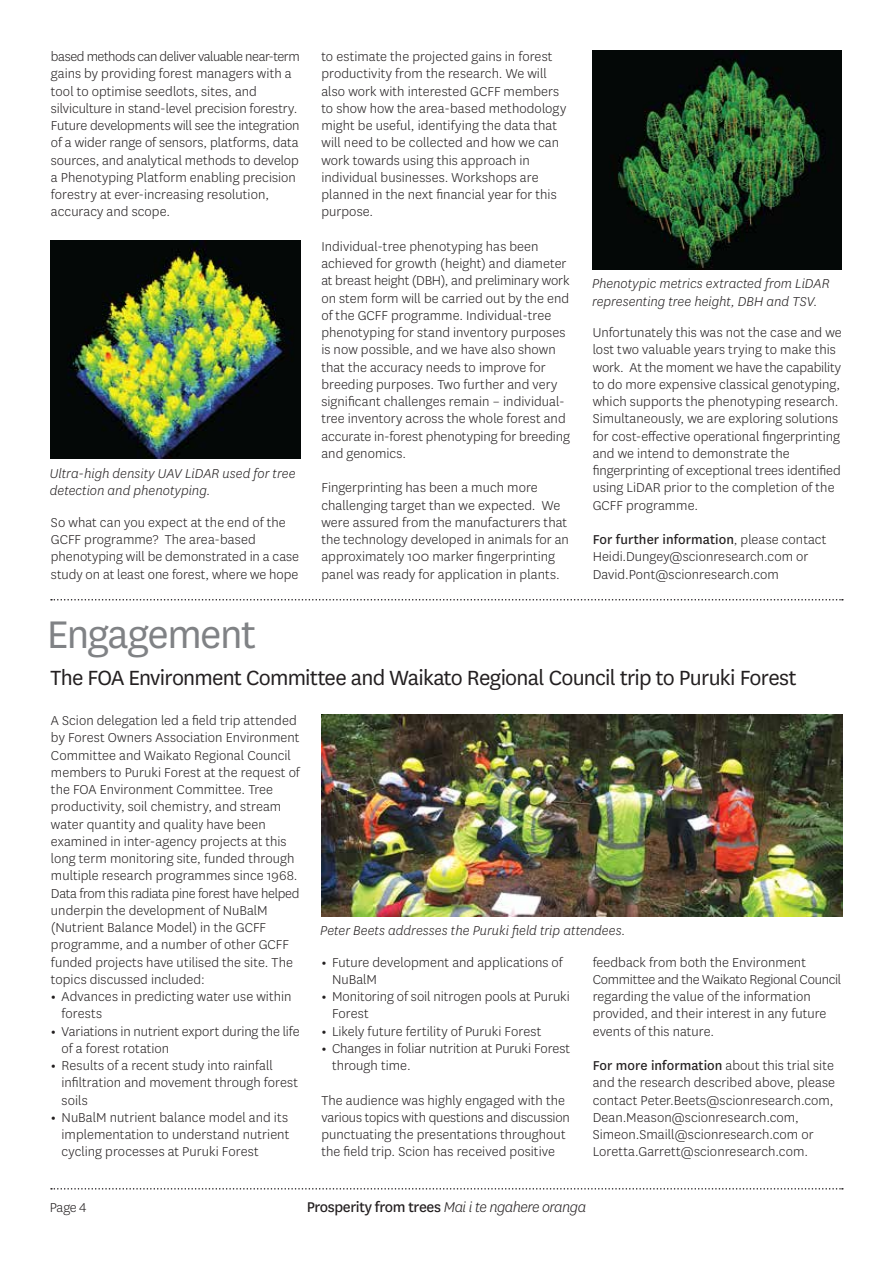
<style>
.page{position:relative;width:893px;height:1263px;background:#fff}
.page>*{position:absolute;margin:0;border:0;box-sizing:border-box;transform-origin:0 0}
.t1{font:45px "National";letter-spacing:-.035em;color:#808285}
.t2{font:24px "National";letter-spacing:-.03em;color:#231f20}
.t3{font:16.5px "National";letter-spacing:-.025em;color:#231f20}
.t4{font:300 15px/17.2px "National";letter-spacing:.005em;color:#231f20}
.t5{font:italic 300 15px/17.2px "National";color:#231f20}
.s1{font-weight:400}
.s2{font-weight:600}
.s3{font-weight:300;font-style:italic}
</style>
<div class="page">
<svg style="left:51px;top:1188px;width:792px;height:1px"></svg>
<svg style="left:51px;top:599px;width:792px;height:1px"></svg>
<img style="left:321px;top:715px;width:521px;height:201px">
<img style="left:51px;top:241px;width:249px;height:218px">
<img style="left:593px;top:51px;width:249px;height:218px">
<p class="t4" style="left:51px;top:47px;width:250px">based methods can deliver valuable near-term gains by providing forest managers with a tool to optimise seedlots, sites, and silviculture in stand-level precision forestry.<br>Future developments will see the integration of a wider range of sensors, platforms, data sources, and analytical methods to develop a Phenotyping Platform enabling precision forestry at ever-increasing resolution, accuracy and scope.</p>
<p class="t5" style="left:50px;top:465px;width:247px">Ultra-high density UAV LiDAR used for tree detection and phenotyping.</p>
<p class="t4" style="left:51px;top:513px;width:250px">So what can you expect at the end of the GCFF programme? The area-based phenotyping will be demonstrated in a case study on at least one forest, where we hope</p>
<h1 class="t1" style="left:47px;top:605px;width:210px">Engagement</h1>
<p class="t4" style="left:321px;top:47px;width:246px">to estimate the projected gains in forest productivity from the research. We will also work with interested GCFF members to show how the area-based methodology might be useful, identifying the data that will need to be collected and how we can work towards using this approach in individual businesses. Workshops are planned in the next financial year for this purpose.</p>
<p class="t4" style="left:321px;top:237px;width:250px">Individual-tree phenotyping has been achieved for growth (height) and diameter at breast height (DBH), and preliminary work on stem form will be carried out by the end of the GCFF programme. Individual-tree phenotyping for stand inventory purposes is now possible, and we have also shown that the accuracy needs to improve for breeding purposes. Two further and very significant challenges remain – individual&shy;tree inventory across the whole forest and accurate in-forest phenotyping for breeding and genomics.</p>
<p class="t4" style="left:321px;top:479px;width:249px">Fingerprinting has been a much more challenging target than we expected. We were assured from the manufacturers that the technology developed in animals for an approximately 100 marker fingerprinting panel was ready for application in plants.</p>
<p class="t5" style="left:592px;top:275px;width:239px">Phenotypic metrics extracted from LiDAR representing tree height, DBH and TSV.</p>
<p class="t4" style="left:593px;top:323px;width:251px">Unfortunately this was not the case and we lost two valuable years trying to make this work. At the moment we have the capability to do more expensive classical genotyping, which supports the phenotyping research.<br>Simultaneously, we are exploring solutions for cost-effective operational fingerprinting and we intend to demonstrate the fingerprinting of exceptional trees identified using LiDAR prior to the completion of the GCFF programme.</p>
<p class="t4" style="left:593px;top:530px;width:235px"><span class="s1">For further information</span>, please contact<br>Heidi.Dungey@scionresearch.com or<br>David.Pont@scionresearch.com</p>
<h2 class="t2" style="left:50px;top:662px;width:748px">The FOA Environment Committee and Waikato Regional Council trip to Puruki Forest</h2>
<p class="t4" style="left:51px;top:711px;width:250px">A Scion delegation led a field trip attended by Forest Owners Association Environment Committee and Waikato Regional Council members to Puruki Forest at the request of the FOA Environment Committee. Tree productivity, soil chemistry, and stream water quantity and quality have been examined in inter-agency projects at this long term monitoring site, funded through multiple research programmes since 1968.<br>Data from this radiata pine forest have helped underpin the development of NuBalM (Nutrient Balance Model) in the GCFF programme, and a number of other GCFF funded projects have utilised the site. The topics discussed included:</p>
<p class="t4" style="left:62px;top:987px;width:231px;text-indent:-11px"><span class="s2">•</span> Advances in predicting water use within forests</p>
<p class="t4" style="left:62px;top:1022px;width:239px;text-indent:-11px"><span class="s2">•</span> Variations in nutrient export during the life of a forest rotation</p>
<p class="t4" style="left:62px;top:1056px;width:238px;text-indent:-11px"><span class="s2">•</span> Results of a recent study into rainfall infiltration and movement through forest soils</p>
<p class="t4" style="left:62px;top:1108px;width:229px;text-align:justify;text-indent:-11px"><span class="s2">•</span> NuBalM nutrient balance model and its implementation to understand nutrient cycling processes at Puruki Forest</p>
<p class="t5" style="left:320px;top:922px;width:307px">Peter Beets addresses the Puruki field trip attendees.</p>
<p class="t4" style="left:332px;top:953px;width:232px;text-indent:-11px"><span class="s2">•</span> Future development and applications of<br>NuBalM</p>
<p class="t4" style="left:332px;top:987px;width:239px;text-indent:-11px"><span class="s2">•</span> Monitoring of soil nitrogen pools at Puruki<br>Forest</p>
<p class="t4" style="left:321px;top:1022px;width:221px"><span class="s2">•</span> Likely future fertility of Puruki Forest</p>
<p class="t4" style="left:332px;top:1039px;width:240px;text-indent:-11px"><span class="s2">•</span> Changes in foliar nutrition at Puruki Forest through time.</p>
<p class="t4" style="left:321px;top:1091px;width:250px">The audience was highly engaged with the various topics with questions and discussion punctuating the presentations throughout the field trip. Scion has received positive</p>
<p class="t4" style="left:593px;top:953px;width:250px">feedback from both the Environment Committee and the Waikato Regional Council regarding the value of the information provided, and their interest in any future events of this nature.</p>
<p class="t4" style="left:593px;top:1056px;width:244px"><span class="s1">For more information</span> about this trial site and the research described above, please contact Peter.Beets@scionresearch.com, Dean.Meason@scionresearch.com, Simeon.Smaill@scionresearch.com or Loretta.Garrett@scionresearch.com.</p>
<p class="t4" style="left:50px;top:1198px;width:38px">Page 4</p>
<p class="t3" style="left:307px;top:1196px;width:281px">Prosperity from trees <span class="s3">Mai i te ngahere oranga</span></p>
</div>
